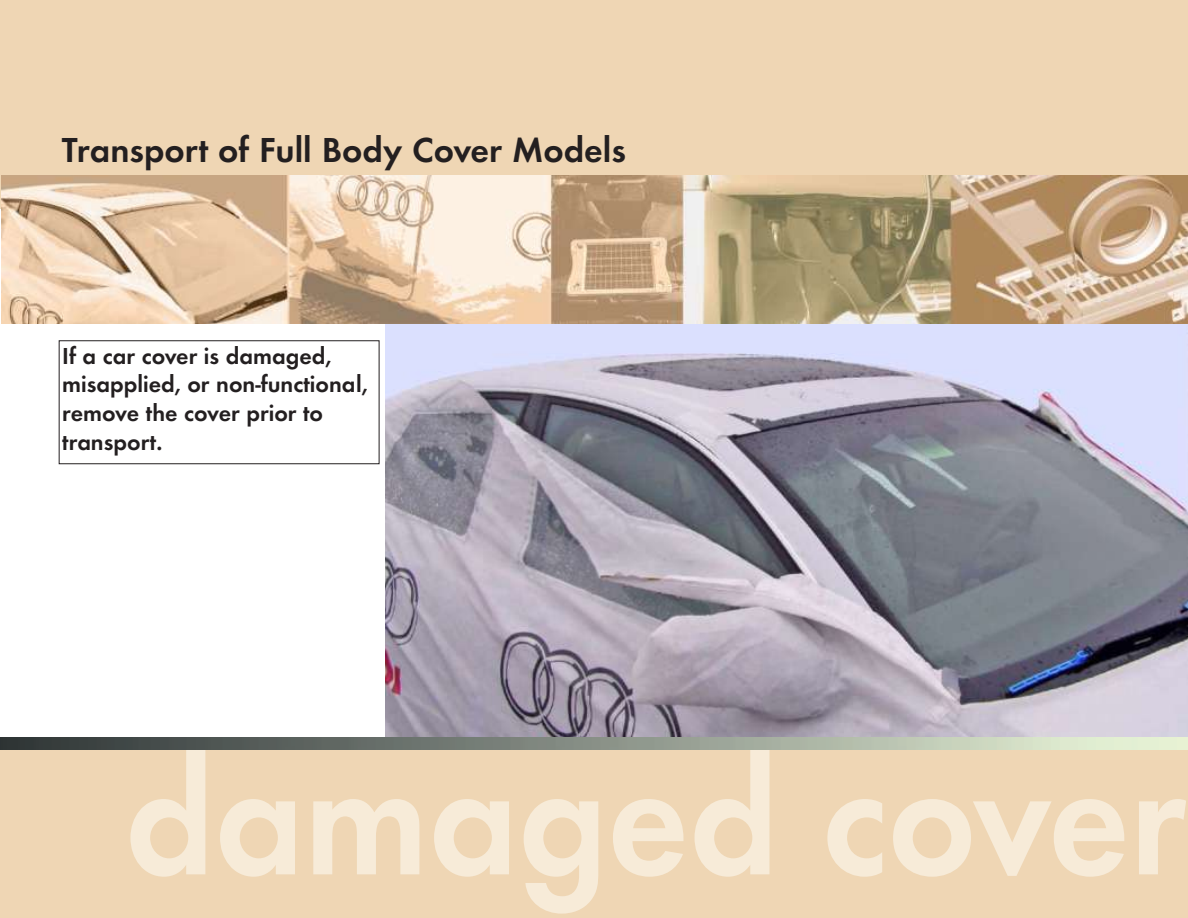
<style>
.page{position:relative;width:1188px;height:918px;background:#fff}
.page>*{position:absolute;margin:0;border:0;box-sizing:border-box;transform-origin:0 0}
.t1{font:600 168.6px "Futura EF";color:#f7ebd8;scale:.93 1}
.t2{font:600 36px "Futura EF";color:#231f20}
.t3{font:600 24px/28.8px "Futura EF";color:#231f20}
</style>
<div class="page">
<img style="left:385px;top:324px;width:803px;height:413px">
<div style="left:0;top:0;width:1188px;height:208px;background:#efd6b4"></div>
<div style="left:0;top:739px;width:1188px;height:179px;background:#efd6b4"></div>
<img style="left:1px;top:176px;width:1187px;height:148px">
<div style="left:59px;top:340px;width:320px;height:124px;border:1px solid #231f20"></div>
<img style="left:0;top:737px;width:1188px;height:12px">
<h2 class="t2" style="left:62px;top:135px;width:566px">Transport of Full Body Cover Models</h2>
<p class="t3" style="left:62px;top:343px;width:307px">If a car cover is damaged, misapplied, or non-functional, remove the cover prior to transport.</p>
<h1 class="t1" style="left:125px;top:748px;width:1143px">damaged cover</h1>
</div>
